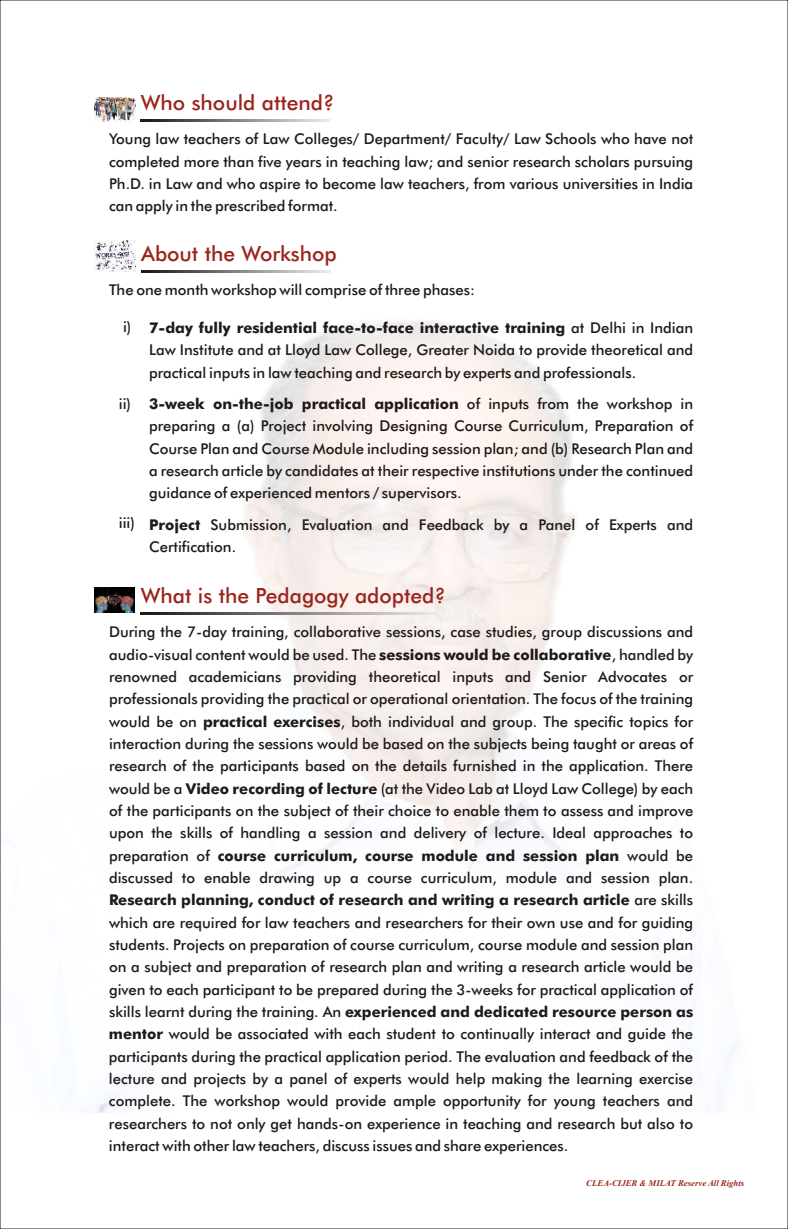
<style>
.page{position:relative;width:788px;height:1229px;background:#fff}
.page>*{position:absolute;margin:0;border:0;box-sizing:border-box;transform-origin:0 0}
.t1{font:500 21px "Futura BT";color:#9c241c}
.t2{font:500 14.88px/22.4px "Futura BT";color:#1f1a17;text-align:justify}
.t3{font:italic 700 8.75px "Times New Roman";color:#9c241c}
.s1{color:#fff}
.s2{font-style:inherit}
</style>
<div class="page">
<img style="left:94px;top:320px;width:645px;height:792px">
<svg style="left:141px;top:120px;width:189px;height:2px"></svg>
<svg style="left:141px;top:270px;width:190px;height:3px"></svg>
<svg style="left:141px;top:613px;width:300px;height:2px"></svg>
<img style="left:94px;top:240px;width:42px;height:32px">
<img style="left:94px;top:588px;width:40px;height:24px">
<img style="left:95px;top:97px;width:40px;height:24px">
<h1 class="t1" style="left:141px;top:94px;width:195px">Who should attend?</h1>
<p class="t2" style="left:109px;top:129px;width:585px">Young law teachers of Law Colleges/ Department/ Faculty/ Law Schools who have not completed more than five years in teaching law; and senior research scholars pursuing Ph.D. in Law and who aspire to become law teachers, from various universities in India can apply in the prescribed format.</p>
<h1 class="t1" style="left:141px;top:245px;width:197px">About the Workshop</h1>
<p class="t2" style="left:109px;top:280px;width:367px">The one month workshop will comprise of three phases:</p>
<p class="t2" style="left:119px;top:317px;width:14px"><span class="s1">I</span>i)</p>
<p class="t2" style="left:119px;top:394px;width:14px">ii)</p>
<p class="t2" style="left:119px;top:513px;width:18px">iii)</p>
<p class="t2" style="left:149px;top:318px;width:545px"><span class="s2">7-day fully residential face-to-face interactive training</span> at Delhi in Indian Law Institute and at Lloyd Law College, Greater Noida to provide theoretical and practical inputs in law teaching and research by experts and professionals.</p>
<p class="t2" style="left:149px;top:394px;width:545px"><span class="s2">3-week on-the-job practical application</span> of inputs from the workshop in preparing a (a) Project involving Designing Course Curriculum, Preparation of Course Plan and Course Module including session plan; and (b) Research Plan and a research article by candidates at their respective institutions under the continued guidance of experienced mentors / supervisors.</p>
<p class="t2" style="left:149px;top:515px;width:545px"><span class="s2">Project</span> Submission, Evaluation and Feedback by a Panel of Experts and<br>Certification.</p>
<h1 class="t1" style="left:141px;top:587px;width:306px">What is the Pedagogy adopted?</h1>
<p class="t2" style="left:109px;top:622px;width:585px">During the 7-day training, collaborative sessions, case studies, group discussions and audio-visual content would be used. The <span class="s2">sessions would be collaborative</span>, handled by renowned academicians providing theoretical inputs and Senior Advocates or professionals providing the practical or operational orientation. The focus of the training would be on <span class="s2">practical exercises</span>, both individual and group. The specific topics for interaction during the sessions would be based on the subjects being taught or areas of research of the participants based on the details furnished in the application. There would be a <span class="s2">Video recording of lecture</span> (at the Video Lab at Lloyd Law College) by each of the participants on the subject of their choice to enable them to assess and improve upon the skills of handling a session and delivery of lecture. Ideal approaches to preparation of <span class="s2">course curriculum, course module and session plan</span> would be discussed to enable drawing up a course curriculum, module and session plan.<br><span class="s2">Research planning, conduct of research and writing a research article</span> are skills which are required for law teachers and researchers for their own use and for guiding students. Projects on preparation of course curriculum, course module and session plan on a subject and preparation of research plan and writing a research article would be given to each participant to be prepared during the 3-weeks for practical application of skills learnt during the training. An <span class="s2">experienced and dedicated resource person as mentor</span> would be associated with each student to continually interact and guide the participants during the practical application period. The evaluation and feedback of the lecture and projects by a panel of experts would help making the learning exercise complete. The workshop would provide ample opportunity for young teachers and researchers to not only get hands-on experience in teaching and research but also to interact with other law teachers, discuss issues and share experiences.</p>
<p class="t3" style="left:586px;top:1180px;width:159px">CLEA-CIJER &amp; MILAT Reserve All Rights</p>
</div>
